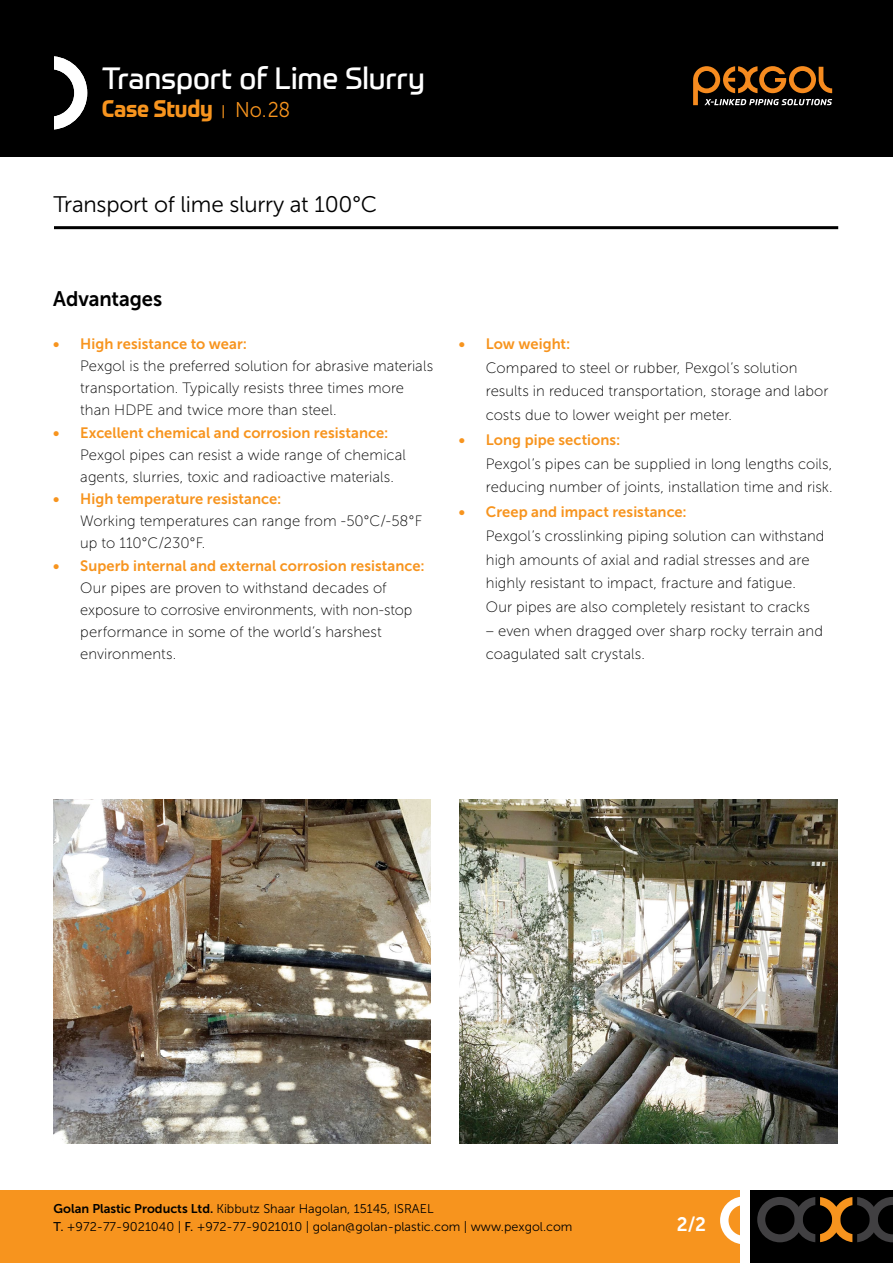
<style>
.page{position:relative;width:893px;height:1263px;background:#fff}
.page>*{position:absolute;margin:0;border:0;box-sizing:border-box;transform-origin:0 0}
.t1{font:30px "Prometo";letter-spacing:-.005em;color:#fff}
.t2{font:700 23.4px "Prometo";letter-spacing:-.01em;color:#f7941e;scale:.92 1}
.t3{font:22.5px "Museo Sans 300";letter-spacing:-.01em;color:#000}
.t4{font:21.3px "Museo Sans 300";color:#f7941e;scale:.92 1}
.t5{font:21px "Museo Sans 700";letter-spacing:-.005em;color:#000;scale:.96 1}
.t6{font:19.5px "Museo Sans 700";color:#fff;scale:.96 1}
.t7{font:15px/21.9px "Museo Sans 100";letter-spacing:.005em;color:#000}
.t8{font:15px "Museo Sans 700";letter-spacing:.005em;color:#f7941e}
.t9{font:13.8px "Museo Sans 300";color:#f7941e;scale:1.35 1}
.t10{font:12.6px/18.3px "Museo Sans 300";color:#000}
.s1{font-family:"Museo Sans 700"}
.s2{font-family:"Museo Sans 500"}
</style>
<div class="page">
<div style="left:0;top:1190px;width:740px;height:73px;background:#f7941e"></div>
<svg style="left:720px;top:1196px;width:20px;height:48px"></svg>
<div style="left:750px;top:1190px;width:143px;height:73px;background:#000"></div>
<svg style="left:757px;top:1197px;width:136px;height:45px"></svg>
<div style="left:0;top:0;width:893px;height:156px;background:#000"></div>
<svg style="left:54px;top:56px;width:33px;height:73px"></svg>
<svg style="left:693px;top:66px;width:139px;height:39px"></svg>
<hr style="left:54px;top:226px;width:784px;height:3px;background:#000">
<img style="left:460px;top:799px;width:377px;height:345px">
<img style="left:53px;top:799px;width:378px;height:345px">
<h1 class="t1" style="left:102px;top:60px;width:324px">Transport of Lime Slurry</h1>
<h2 class="t2" style="left:102px;top:94px;width:122px">Case Study</h2>
<p class="t9" style="left:221px;top:104px;width:5px">|</p>
<h3 class="t4" style="left:235px;top:98px;width:61px">No.28</h3>
<h3 class="t3" style="left:54px;top:192px;width:325px">Transport of lime slurry at 100°C</h3>
<h3 class="t5" style="left:53px;top:287px;width:115px">Advantages</h3>
<p class="t8" style="left:80px;top:336px;width:168px">High resistance to wear:</p>
<p class="t8" style="left:53px;top:336px;width:8px">•</p>
<p class="t8" style="left:53px;top:425px;width:8px">•</p>
<p class="t8" style="left:53px;top:490px;width:8px">•</p>
<p class="t8" style="left:53px;top:557px;width:8px">•</p>
<p class="t7" style="left:80px;top:355px;width:354px">Pexgol is the preferred solution for abrasive materials transportation. Typically resists three times more than HDPE and twice more than steel.</p>
<p class="t8" style="left:80px;top:425px;width:309px">Excellent chemical and corrosion resistance:</p>
<p class="t7" style="left:80px;top:444px;width:327px">Pexgol pipes can resist a wide range of chemical agents, slurries, toxic and radioactive materials.</p>
<p class="t8" style="left:80px;top:490px;width:203px">High temperature resistance:</p>
<p class="t7" style="left:80px;top:510px;width:343px">Working temperatures can range from -50°C/-58°F up to 110°C/230° .F</p>
<p class="t8" style="left:80px;top:557px;width:346px">Superb internal and external corrosion resistance:</p>
<p class="t7" style="left:80px;top:577px;width:333px">Our pipes are proven to withstand decades of exposure to corrosive environments, with non-stop performance in some of the world s’ harshest environments.</p>
<p class="t8" style="left:459px;top:336px;width:8px">•</p>
<p class="t8" style="left:459px;top:432px;width:8px">•</p>
<p class="t8" style="left:459px;top:504px;width:8px">•</p>
<p class="t8" style="left:486px;top:336px;width:86px">Low weight:</p>
<p class="t7" style="left:486px;top:356px;width:344px;line-height:23.5px">Compared to steel or rubber, Pexgol s’ solution results in reduced transportation, storage and labor costs due to lower weight per meter.</p>
<p class="t8" style="left:486px;top:432px;width:136px">Long pipe sections:</p>
<p class="t7" style="left:486px;top:452px;width:348px;line-height:23.5px">Pexgol s’ pipes can be supplied in long lengths coils, reducing number of joints, installation time and risk.</p>
<p class="t8" style="left:486px;top:504px;width:202px">Creep and impact resistance:</p>
<p class="t7" style="left:486px;top:524px;width:340px;line-height:23.5px">Pexgol s’ crosslinking piping solution can withstand high amounts of axial and radial stresses and are highly resistant to impact, fracture and fatigue.<br>Our pipes are also completely resistant to cracks</p>
<p class="t7" style="left:486px;top:619px;width:339px;line-height:23.5px">– even when dragged over sharp rocky terrain and coagulated salt crystals.</p>
<p class="t10" style="left:54px;top:1199px;width:520px"><span class="s1">Golan Plastic Products Ltd.</span> Kibbutz Shaar Hagolan, 15145, ISRAEL<br><span class="s2">.T</span> +972-77-9021040 | <span class="s2">.F</span> +972-77-9021010 | golan@golan-plastic.com | www.pexgol.com</p>
<h3 class="t6" style="left:677px;top:1213px;width:32px">2/2</h3>
</div>
